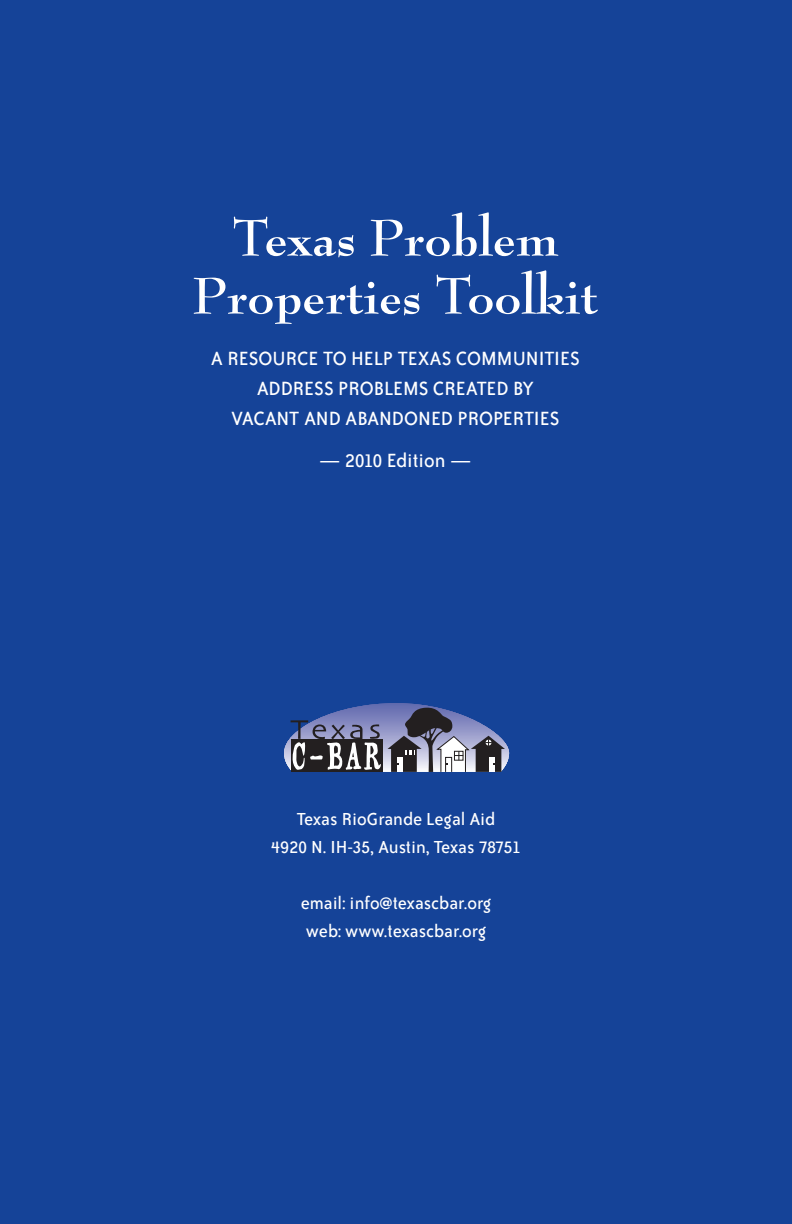
<style>
.page{position:relative;width:792px;height:1224px;background:#154398}
.page>*{position:absolute;margin:0;border:0;box-sizing:border-box;transform-origin:0 0}
.t1{font:700 56px/58px "Bernhard Modern";color:#fff;text-align:center}
.t2{font:22px/30px "Bailey Sans ITC";color:#fff;text-align:center}
.t3{font:20px/28px "Bailey Sans ITC";color:#fff;text-align:center}
</style>
<div class="page">
<hr style="left:284px;top:771px;width:225px;height:1px;background:#fcfcfd">
<hr style="left:284px;top:770px;width:225px;height:1px;background:#fafafc">
<hr style="left:284px;top:769px;width:225px;height:1px;background:#f7f8fb">
<hr style="left:284px;top:768px;width:225px;height:1px;background:#f4f4f9">
<hr style="left:284px;top:767px;width:225px;height:1px;background:#f0f1f7">
<hr style="left:284px;top:766px;width:225px;height:1px;background:#edeef6">
<hr style="left:284px;top:765px;width:225px;height:1px;background:#eaebf5">
<hr style="left:284px;top:764px;width:225px;height:1px;background:#e7e8f3">
<hr style="left:284px;top:763px;width:225px;height:1px;background:#e4e5f2">
<hr style="left:284px;top:762px;width:225px;height:1px;background:#e1e2f0">
<hr style="left:284px;top:761px;width:225px;height:1px;background:#dedfef">
<hr style="left:284px;top:760px;width:225px;height:1px;background:#dcddee">
<hr style="left:284px;top:759px;width:225px;height:1px;background:#d8d9ec">
<hr style="left:284px;top:758px;width:225px;height:1px;background:#d6d7eb">
<hr style="left:284px;top:757px;width:225px;height:1px;background:#d3d4e9">
<hr style="left:284px;top:756px;width:225px;height:1px;background:#d1d2e8">
<hr style="left:284px;top:755px;width:225px;height:1px;background:#cecfe7">
<hr style="left:284px;top:754px;width:225px;height:1px;background:#cbcde5">
<hr style="left:284px;top:753px;width:225px;height:1px;background:#c9cae4">
<hr style="left:284px;top:752px;width:225px;height:1px;background:#c7c8e3">
<hr style="left:284px;top:751px;width:225px;height:1px;background:#c4c5e1">
<hr style="left:284px;top:750px;width:225px;height:1px;background:#c1c3e0">
<hr style="left:284px;top:749px;width:225px;height:1px;background:#bfc1df">
<hr style="left:284px;top:748px;width:225px;height:1px;background:#bcbedd">
<hr style="left:284px;top:747px;width:225px;height:1px;background:#babcdc">
<hr style="left:284px;top:746px;width:225px;height:1px;background:#b7b9db">
<hr style="left:284px;top:745px;width:225px;height:1px;background:#b5b7d9">
<hr style="left:284px;top:744px;width:225px;height:1px;background:#b2b4d8">
<hr style="left:284px;top:743px;width:225px;height:1px;background:#b0b2d7">
<hr style="left:284px;top:742px;width:225px;height:1px;background:#adafd5">
<hr style="left:284px;top:741px;width:225px;height:1px;background:#abadd4">
<hr style="left:284px;top:740px;width:225px;height:1px;background:#aaacd4">
<hr style="left:284px;top:739px;width:225px;height:1px;background:#a7aad2">
<hr style="left:284px;top:738px;width:225px;height:1px;background:#a6a8d1">
<hr style="left:284px;top:737px;width:225px;height:1px;background:#a3a6d0">
<hr style="left:284px;top:736px;width:225px;height:1px;background:#a0a3ce">
<hr style="left:284px;top:735px;width:225px;height:1px;background:#9ea1cd">
<hr style="left:284px;top:734px;width:225px;height:1px;background:#9c9fcc">
<hr style="left:284px;top:733px;width:225px;height:1px;background:#999ccb">
<hr style="left:284px;top:732px;width:225px;height:1px;background:#989bca">
<hr style="left:284px;top:731px;width:225px;height:1px;background:#9699c9">
<hr style="left:284px;top:730px;width:225px;height:1px;background:#9497c8">
<hr style="left:284px;top:729px;width:225px;height:1px;background:#9295c7">
<hr style="left:284px;top:728px;width:225px;height:1px;background:#8f92c5">
<hr style="left:284px;top:727px;width:225px;height:1px;background:#8d91c4">
<hr style="left:284px;top:726px;width:225px;height:1px;background:#8c8fc4">
<hr style="left:284px;top:725px;width:225px;height:1px;background:#898dc2">
<hr style="left:284px;top:724px;width:225px;height:1px;background:#878bc1">
<hr style="left:284px;top:723px;width:225px;height:1px;background:#8589c0">
<hr style="left:284px;top:722px;width:225px;height:1px;background:#8488c0">
<hr style="left:284px;top:721px;width:225px;height:1px;background:#8186bf">
<hr style="left:284px;top:720px;width:225px;height:1px;background:#7f84be">
<hr style="left:284px;top:719px;width:225px;height:1px;background:#7d82bc">
<hr style="left:284px;top:718px;width:225px;height:1px;background:#7b80bb">
<hr style="left:284px;top:717px;width:225px;height:1px;background:#797fbb">
<hr style="left:284px;top:716px;width:225px;height:1px;background:#777dba">
<hr style="left:284px;top:715px;width:225px;height:1px;background:#757bb8">
<hr style="left:284px;top:714px;width:225px;height:1px;background:#747ab8">
<hr style="left:284px;top:713px;width:225px;height:1px;background:#7279b7">
<hr style="left:284px;top:712px;width:225px;height:1px;background:#7076b5">
<hr style="left:284px;top:711px;width:225px;height:1px;background:#6f75b5">
<hr style="left:284px;top:710px;width:225px;height:1px;background:#6c73b4">
<hr style="left:284px;top:709px;width:225px;height:1px;background:#6a71b3">
<hr style="left:284px;top:708px;width:225px;height:1px;background:#6871b2">
<hr style="left:284px;top:707px;width:225px;height:1px;background:#666fb2">
<hr style="left:284px;top:706px;width:225px;height:1px;background:#646db1">
<hr style="left:284px;top:705px;width:225px;height:1px;background:#626caf">
<hr style="left:284px;top:704px;width:225px;height:1px;background:#606baf">
<hr style="left:284px;top:703px;width:225px;height:1px;background:#5f6aae">
<svg style="left:388px;top:707px;width:117px;height:65px"></svg>
<svg style="left:290px;top:720px;width:91px;height:52px"></svg>
<h1 class="t1" style="left:193px;top:210px;width:407px">Texas Problem<br>Properties Toolkit</h1>
<p class="t2" style="left:211px;top:344px;width:371px">A RESOURCE TO HELP TEXAS COMMUNITIES<br>ADDRESS PROBLEMS CREATED BY<br>VACANT AND ABANDONED PROPERTIES</p>
<p class="t2" style="left:319px;top:446px;width:155px">— 2010 Edition —</p>
<p class="t3" style="left:271px;top:805px;width:251px">Texas RioGrande Legal Aid<br>4920 N. IH-35, Austin, Texas 78751</p>
<p class="t3" style="left:301px;top:889px;width:192px;text-align:left">email: info@texascbar.org web: www.texascbar.org</p>
</div>
